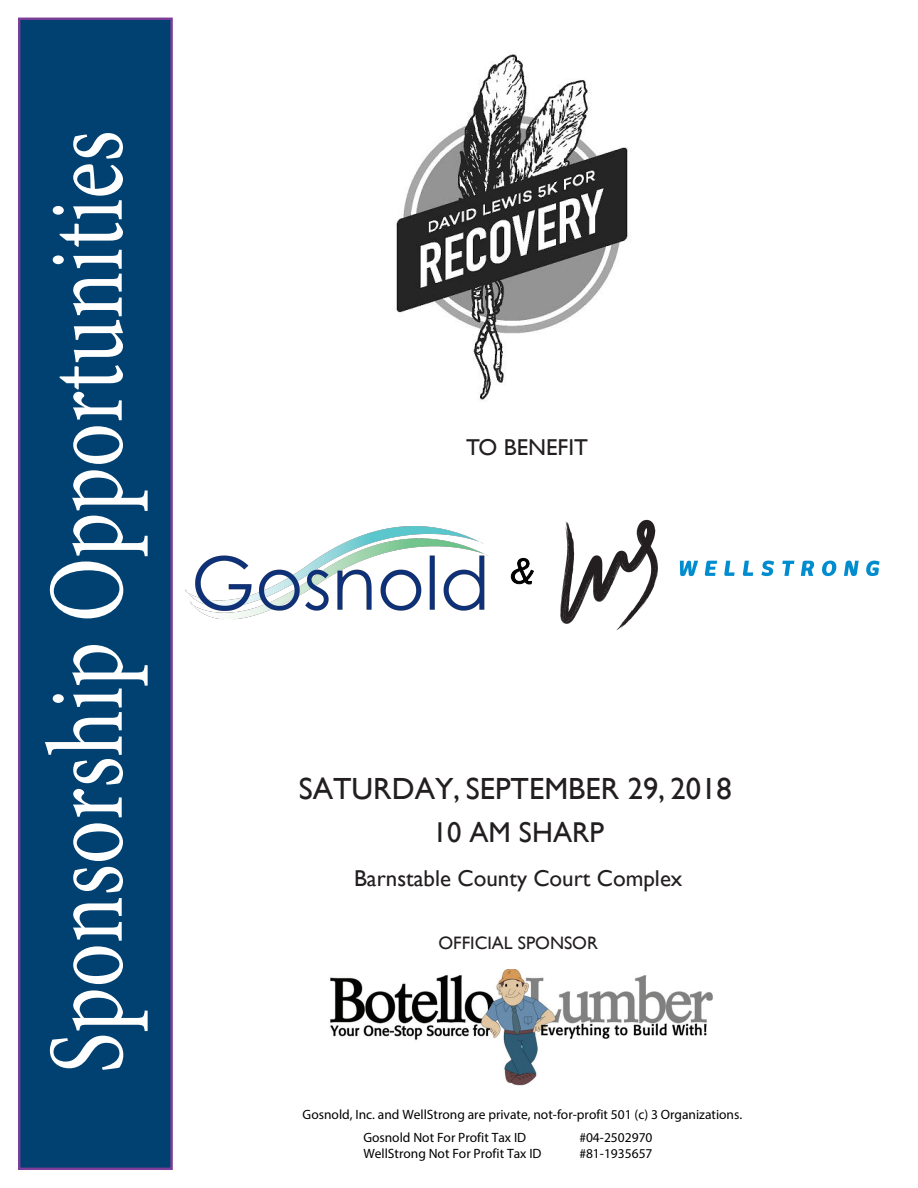
<style>
.page{position:relative;width:918px;height:1188px;background:#fff}
.page>*{position:absolute;margin:0;border:0;box-sizing:border-box;transform-origin:0 0}
.t1{font:108px "Minion Pro";color:#fff;scale:.8 1}
.t2{font:30.6px "Gill Sans";color:#231f20}
.t3{font:28.65px "Gill Sans";color:#231f20}
.t4{font:22.95px "Gill Sans";color:#231f20}
.t5{font:18px "Gill Sans";color:#231f20}
.t6{font:13.5px "Myriad Pro";color:#000}
</style>
<div class="page">
<div style="left:19px;top:19px;width:153px;height:1150px;background:#004172"></div>
<div style="left:18px;top:18px;width:155px;height:1152px;border:2px solid #7e3e98"></div>
<img style="left:396px;top:54px;width:233px;height:346px">
<img style="left:330px;top:969px;width:383px;height:117px">
<img style="left:560px;top:519px;width:320px;height:112px">
<img style="left:170px;top:508px;width:319px;height:121px">
<p class="t1" style="left:15px;top:1073px;width:1180px;rotate:-90deg">Sponsorship Opportunities</p>
<p class="t4" style="left:466px;top:434px;width:123px">TO BENEFIT</p>
<p class="t2" style="left:299px;top:771px;width:435px">SATURDAY, SEPTEMBER 29, 2018</p>
<p class="t3" style="left:433px;top:816px;width:173px">10 AM SHARP</p>
<p class="t4" style="left:354px;top:865px;width:330px">Barnstable County Court Complex</p>
<p class="t5" style="left:438px;top:933px;width:161px">OFFICIAL SPONSOR</p>
<p class="t6" style="left:303px;top:1106px;width:441px">Gosnold, Inc. and WellStrong are private, not-for-profit 501 (c) 3 Organizations.</p>
<p class="t6" style="left:363px;top:1129px;width:164px">Gosnold Not For Profit Tax ID</p>
<p class="t6" style="left:579px;top:1129px;width:75px">#04-2502970</p>
<p class="t6" style="left:363px;top:1145px;width:180px">WellStrong Not For Profit Tax ID</p>
<p class="t6" style="left:579px;top:1145px;width:75px">#81-1935657</p>
</div>
